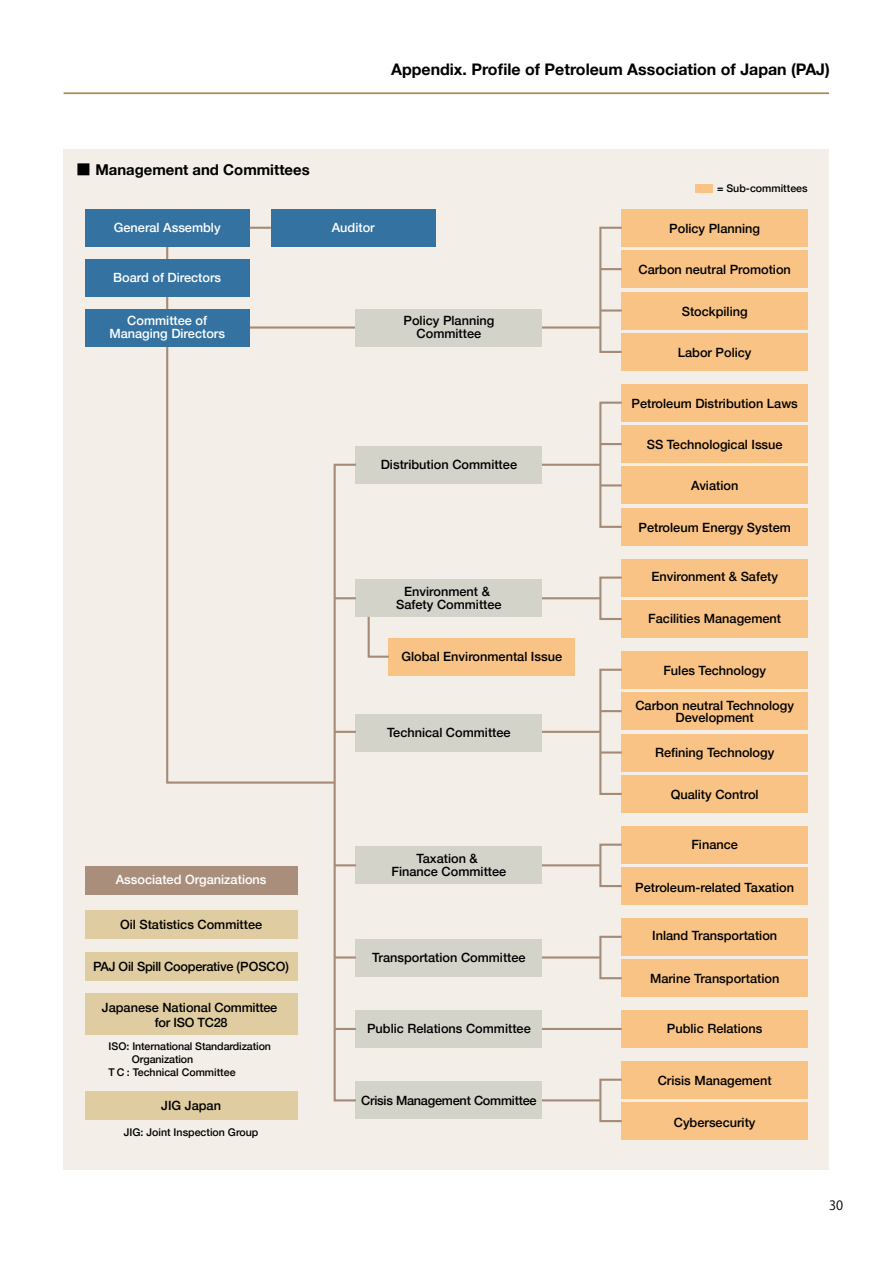
<style>
.page{position:relative;width:893px;height:1263px;background:#fff}
.page>*{position:absolute;margin:0;border:0;box-sizing:border-box;transform-origin:0 0}
.t1{font:700 15.9px "Helvetica Neue";color:#000}
.t2{font:700 14.85px "Helvetica Neue";color:#000}
.t3{font:500 12.75px/12.8px "Helvetica Neue";color:#000;text-align:center}
.t4{font:500 12.75px/12.8px "Helvetica Neue";color:#fff;text-align:center}
.t5{font:500 12.75px/14.9px "Helvetica Neue";letter-spacing:-.02em;color:#000;text-align:center}
.t6{font:12.75px "Koz Go Pro";color:#000}
.t7{font:500 10.65px "Helvetica Neue";color:#000}
.s1{font-family:"Koz Go Pro";font-weight:400}
</style>
<div class="page">
<hr style="left:64px;top:92px;width:765px;height:2px;background:#a58b51">
<div style="left:64px;top:149px;width:765px;height:1020px;background:#f3efe8"></div>
<hr style="left:167px;top:326px;width:433px;height:3px;background:#a48b78">
<svg style="left:165px;top:226px;width:172px;height:559px"></svg>
<div style="left:695px;top:185px;width:17px;height:8px;background:#f9c385"></div>
<div style="left:622px;top:1102px;width:186px;height:38px;background:#f9c385"></div>
<div style="left:622px;top:1061px;width:186px;height:37px;background:#f9c385"></div>
<div style="left:622px;top:1010px;width:186px;height:37px;background:#f9c385"></div>
<div style="left:622px;top:960px;width:186px;height:37px;background:#f9c385"></div>
<div style="left:622px;top:918px;width:186px;height:37px;background:#f9c385"></div>
<div style="left:622px;top:867px;width:186px;height:38px;background:#f9c385"></div>
<div style="left:622px;top:826px;width:186px;height:37px;background:#f9c385"></div>
<div style="left:622px;top:775px;width:186px;height:37px;background:#f9c385"></div>
<div style="left:622px;top:734px;width:186px;height:37px;background:#f9c385"></div>
<div style="left:622px;top:692px;width:186px;height:38px;background:#f9c385"></div>
<div style="left:622px;top:651px;width:186px;height:37px;background:#f9c385"></div>
<div style="left:622px;top:600px;width:186px;height:37px;background:#f9c385"></div>
<div style="left:622px;top:559px;width:186px;height:37px;background:#f9c385"></div>
<div style="left:622px;top:508px;width:186px;height:37px;background:#f9c385"></div>
<div style="left:622px;top:467px;width:186px;height:37px;background:#f9c385"></div>
<div style="left:622px;top:425px;width:186px;height:38px;background:#f9c385"></div>
<div style="left:622px;top:384px;width:186px;height:37px;background:#f9c385"></div>
<div style="left:356px;top:1082px;width:186px;height:37px;background:#d4d3ca"></div>
<div style="left:356px;top:1010px;width:186px;height:37px;background:#d4d3ca"></div>
<div style="left:356px;top:939px;width:186px;height:37px;background:#d4d3ca"></div>
<div style="left:356px;top:714px;width:186px;height:37px;background:#d4d3ca"></div>
<div style="left:356px;top:847px;width:186px;height:37px;background:#d4d3ca"></div>
<div style="left:85px;top:209px;width:165px;height:37px;background:#3472a1"></div>
<div style="left:271px;top:209px;width:165px;height:37px;background:#3472a1"></div>
<div style="left:85px;top:259px;width:165px;height:37px;background:#3472a1"></div>
<div style="left:85px;top:309px;width:165px;height:37px;background:#3472a1"></div>
<div style="left:356px;top:309px;width:186px;height:37px;background:#d4d3ca"></div>
<div style="left:356px;top:580px;width:186px;height:37px;background:#d4d3ca"></div>
<div style="left:356px;top:446px;width:186px;height:37px;background:#d4d3ca"></div>
<hr style="left:600px;top:484px;width:22px;height:2px;background:#a48b78">
<div style="left:599px;top:576px;width:24px;height:44px;border:2px solid #a48b78"></div>
<hr style="left:600px;top:710px;width:22px;height:2px;background:#a48b78">
<div style="left:599px;top:669px;width:24px;height:126px;border:2px solid #a48b78"></div>
<hr style="left:600px;top:751px;width:22px;height:2px;background:#a48b78">
<div style="left:599px;top:844px;width:24px;height:43px;border:2px solid #a48b78"></div>
<hr style="left:542px;top:1028px;width:80px;height:2px;background:#a48b78">
<hr style="left:542px;top:1099px;width:58px;height:2px;background:#a48b78">
<div style="left:599px;top:1079px;width:24px;height:43px;border:2px solid #a48b78"></div>
<div style="left:599px;top:936px;width:24px;height:43px;border:2px solid #a48b78"></div>
<hr style="left:600px;top:443px;width:22px;height:2px;background:#a48b78">
<div style="left:599px;top:402px;width:24px;height:126px;border:2px solid #a48b78"></div>
<div style="left:389px;top:638px;width:186px;height:37px;background:#f9c385"></div>
<svg style="left:367px;top:616px;width:22px;height:43px"></svg>
<hr style="left:542px;top:597px;width:58px;height:2px;background:#a48b78">
<hr style="left:542px;top:464px;width:58px;height:2px;background:#a48b78">
<hr style="left:335px;top:597px;width:21px;height:2px;background:#a48b78">
<hr style="left:335px;top:731px;width:21px;height:2px;background:#a48b78">
<hr style="left:335px;top:864px;width:21px;height:2px;background:#a48b78">
<hr style="left:335px;top:956px;width:21px;height:2px;background:#a48b78">
<hr style="left:335px;top:1028px;width:21px;height:2px;background:#a48b78">
<div style="left:334px;top:464px;width:23px;height:637px;border:2px solid #a48b78"></div>
<hr style="left:250px;top:227px;width:21px;height:2px;background:#a48b78">
<div style="left:622px;top:333px;width:186px;height:37px;background:#f9c385"></div>
<div style="left:622px;top:292px;width:186px;height:37px;background:#f9c385"></div>
<div style="left:622px;top:251px;width:186px;height:37px;background:#f9c385"></div>
<div style="left:622px;top:209px;width:186px;height:37px;background:#f9c385"></div>
<hr style="left:600px;top:309px;width:22px;height:3px;background:#a48b78">
<hr style="left:600px;top:268px;width:22px;height:2px;background:#a48b78">
<div style="left:599px;top:227px;width:24px;height:126px;border:2px solid #a48b78"></div>
<hr style="left:542px;top:956px;width:58px;height:2px;background:#a48b78">
<hr style="left:542px;top:864px;width:58px;height:2px;background:#a48b78">
<hr style="left:542px;top:731px;width:58px;height:2px;background:#a48b78">
<div style="left:85px;top:910px;width:212px;height:29px;background:#dfcca1"></div>
<div style="left:85px;top:952px;width:212px;height:28px;background:#dfcca1"></div>
<div style="left:85px;top:993px;width:212px;height:41px;background:#dfcca1"></div>
<div style="left:85px;top:1092px;width:212px;height:28px;background:#dfcca1"></div>
<div style="left:85px;top:866px;width:212px;height:28px;background:#a98f7b"></div>
<p class="t1" style="left:391px;top:57px;width:440px">Appendix. Profile of Petroleum Association of Japan (PAJ)</p>
<p class="t2" style="left:76px;top:158px;width:235px"><span class="s1">■</span> Management and Committees</p>
<p class="t4" style="left:114px;top:220px;width:108px">General Assembly</p>
<p class="t4" style="left:113px;top:270px;width:110px">Board of Directors</p>
<p class="t4" style="left:109px;top:313px;width:117px">Committee of<br>Managing Directors</p>
<p class="t4" style="left:332px;top:220px;width:44px">Auditor</p>
<p class="t3" style="left:404px;top:313px;width:92px">Policy Planning<br>Committee</p>
<p class="t4" style="left:116px;top:872px;width:152px">Associated Organizations</p>
<p class="t3" style="left:120px;top:917px;width:144px">Oil Statistics Committee</p>
<p class="t5" style="left:93px;top:957px;width:197px">PAJ Oil Spill Cooperative (POSCO)</p>
<p class="t5" style="left:102px;top:999px;width:177px">Japanese National Committee for ISO TC28</p>
<p class="t7" style="left:109px;top:1038px;width:164px">ISO: International Standardization</p>
<p class="t7" style="left:132px;top:1050px;width:63px">Organization</p>
<p class="t7" style="left:109px;top:1063px;width:129px">T C : Technical Committee</p>
<p class="t3" style="left:161px;top:1098px;width:61px">JIG Japan</p>
<p class="t7" style="left:124px;top:1123px;width:136px">JIG: Joint Inspection Group</p>
<p class="t3" style="left:381px;top:457px;width:138px">Distribution Committee</p>
<p class="t3" style="left:396px;top:584px;width:107px">Environment &amp;<br>Safety Committee</p>
<p class="t3" style="left:401px;top:649px;width:162px">Global Environmental Issue</p>
<p class="t3" style="left:387px;top:725px;width:125px">Technical Committee</p>
<p class="t3" style="left:391px;top:851px;width:116px">Taxation &amp;<br>Finance Committee</p>
<p class="t3" style="left:372px;top:950px;width:155px">Transportation Committee</p>
<p class="t3" style="left:367px;top:1021px;width:165px">Public Relations Committee</p>
<p class="t5" style="left:361px;top:1091px;width:177px">Crisis Management Committee</p>
<p class="t7" style="left:717px;top:180px;width:92px">= Sub-committees</p>
<p class="t3" style="left:669px;top:221px;width:92px">Policy Planning</p>
<p class="t3" style="left:638px;top:262px;width:154px">Carbon neutral Promotion</p>
<p class="t3" style="left:682px;top:304px;width:67px">Stockpiling</p>
<p class="t3" style="left:678px;top:345px;width:75px">Labor Policy</p>
<p class="t3" style="left:631px;top:396px;width:168px">Petroleum Distribution Laws</p>
<p class="t3" style="left:647px;top:437px;width:137px">SS Technological Issue</p>
<p class="t3" style="left:691px;top:478px;width:49px">Aviation</p>
<p class="t3" style="left:638px;top:520px;width:154px">Petroleum Energy System</p>
<p class="t3" style="left:651px;top:569px;width:128px">Environment &amp; Safety</p>
<p class="t3" style="left:648px;top:611px;width:134px">Facilities Management</p>
<p class="t3" style="left:663px;top:663px;width:104px">Fules Technology</p>
<p class="t3" style="left:635px;top:698px;width:160px">Carbon neutral Technology<br>Development</p>
<p class="t3" style="left:655px;top:745px;width:121px">Refining Technology</p>
<p class="t3" style="left:671px;top:786px;width:89px">Quality Control</p>
<p class="t3" style="left:691px;top:837px;width:48px">Finance</p>
<p class="t3" style="left:635px;top:880px;width:160px">Petroleum-related Taxation</p>
<p class="t3" style="left:652px;top:928px;width:127px">Inland Transportation</p>
<p class="t3" style="left:650px;top:971px;width:131px">Marine Transportation</p>
<p class="t3" style="left:667px;top:1021px;width:97px">Public Relations</p>
<p class="t3" style="left:658px;top:1073px;width:115px">Crisis Management</p>
<p class="t3" style="left:674px;top:1115px;width:83px">Cybersecurity</p>
<p class="t6" style="left:829px;top:1197px;width:16px">30</p>
</div>
